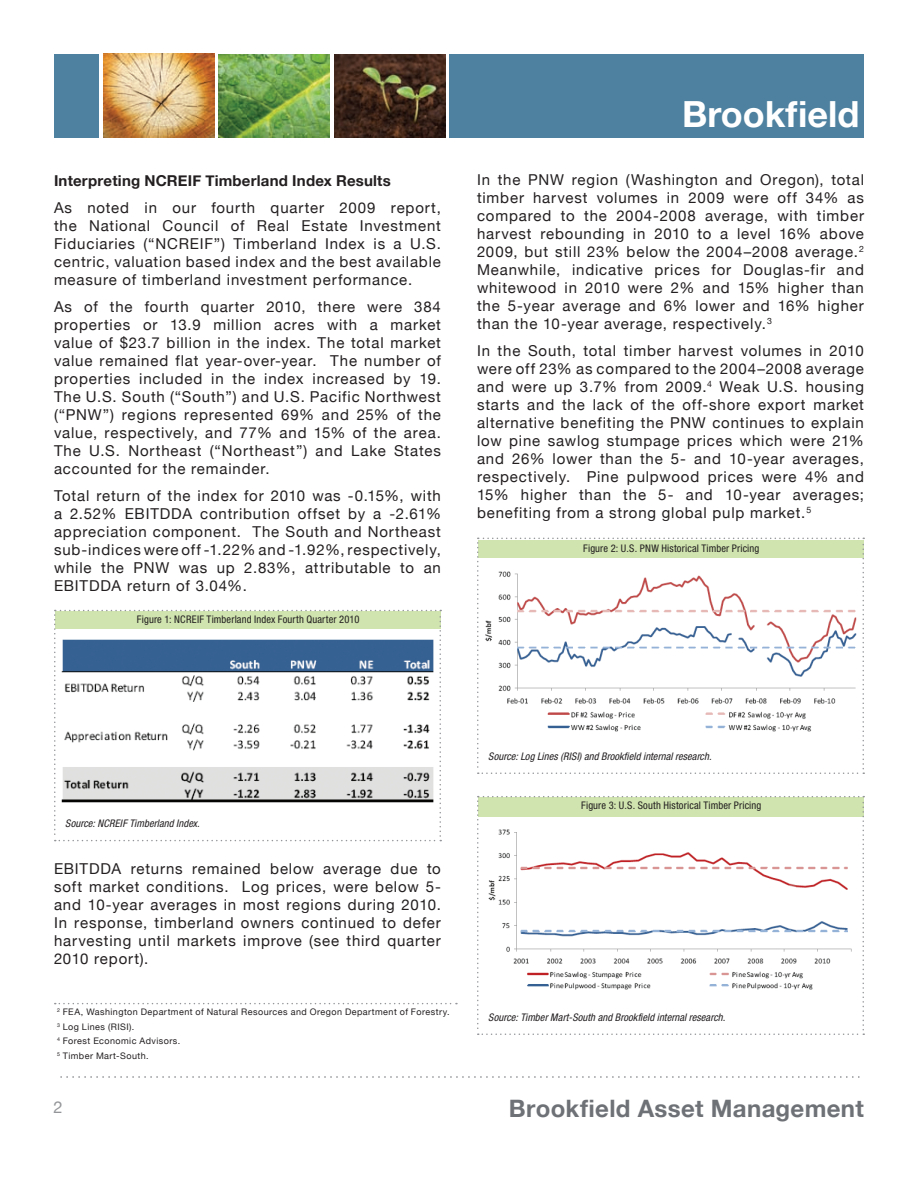
<style>
.page{position:relative;width:918px;height:1188px;background:#fff}
.page>*{position:absolute;margin:0;border:0;box-sizing:border-box;transform-origin:0 0}
.t1{font:700 36px "Helvetica Neue";color:#fff}
.t2{font:700 24px "Helvetica Neue";letter-spacing:.015em;color:#6e7277}
.t3{font:16.5px "Helvetica Neue";color:#939598}
.t4{font:15px/18px "Helvetica Neue";letter-spacing:.055em;color:#231f20;text-align:justify}
.t5{font:700 15px "Helvetica Neue";letter-spacing:.015em;color:#231f20}
.t6{font:italic condensed 10.5px "Helvetica Neue LT Std";letter-spacing:.01em;color:#231f20}
.t7{font:condensed 10.5px "Helvetica Neue LT Std";letter-spacing:.015em;color:#231f20}
.t8{font:9px/14.5px "Helvetica Neue";letter-spacing:.05em;color:#231f20}
</style>
<div class="page">
<svg style="left:60px;top:1076px;width:800px;height:2px"></svg>
<div style="left:450px;top:54px;width:414px;height:84px;background:#4d819f"></div>
<img style="left:103px;top:54px;width:112px;height:84px">
<img style="left:334px;top:54px;width:112px;height:84px">
<img style="left:219px;top:54px;width:111px;height:84px">
<div style="left:54px;top:54px;width:45px;height:84px;background:#4d819f"></div>
<svg style="left:54px;top:610px;width:387px;height:231px"></svg>
<svg style="left:477px;top:538px;width:387px;height:236px"></svg>
<svg style="left:477px;top:796px;width:387px;height:239px"></svg>
<svg style="left:55px;top:1003px;width:402px;height:1px"></svg>
<p class="t5" style="left:54px;top:171px;width:338px">Interpreting NCREIF Timberland Index Results</p>
<p class="t4" style="left:54px;top:198px;width:388px">As noted in our fourth quarter 2009 report, the National Council of Real Estate Investment Fiduciaries (“NCREIF”) Timberland Index is a U.S. centric, valuation based index and the best available measure of timberland investment performance.</p>
<p class="t4" style="left:54px;top:297px;width:388px">As of the fourth quarter 2010, there were 384 properties or 13.9 million acres with a market value of $23.7 billion in the index. The total market value remained flat year-over-year. The number of properties included in the index increased by 19.<br>The U.S. South (“South”) and U.S. Pacific Northwest (“PNW”) regions represented 69% and 25% of the value, respectively, and 77% and 15% of the area.<br>The U.S. Northeast (“Northeast”) and Lake States accounted for the remainder.</p>
<p class="t4" style="left:54px;top:486px;width:389px">Total return of the index for 2010 was -0.15%, with a 2.52% EBITDDA contribution offset by a -2.61% appreciation component. The South and Northeast sub-indices were off -1.22% and -1.92%, respectively, while the PNW was up 2.83%, attributable to an EBITDDA return of 3.04%.</p>
<p class="t7" style="left:137px;top:613px;width:224px">Figure 1: NCREIF Timberland Index Fourth Quarter 2010</p>
<h1 class="t1" style="left:682px;top:92px;width:179px">Brookfield</h1>
<p class="t4" style="left:477px;top:171px;width:389px">In the PNW region (Washington and Oregon), total timber harvest volumes in 2009 were off 34% as compared to the 2004-2008 average, with timber harvest rebounding in 2010 to a level 16% above 2009, but still 23% below the 2004–2008 average.<sup>2<br></sup>Meanwhile, indicative prices for Douglas-fir and whitewood in 2010 were 2% and 15% higher than the 5-year average and 6% lower and 16% higher than the 10-year average, respectively.<sup>3</sup></p>
<p class="t4" style="left:477px;top:342px;width:389px">In the South, total timber harvest volumes in 2010 were off 23% as compared to the 2004–2008 average and were up 3.7% from 2009.<sup>4</sup> Weak U.S. housing starts and the lack of the off-shore export market alternative benefiting the PNW continues to explain low pine sawlog stumpage prices which were 21% and 26% lower than the 5- and 10-year averages, respectively. Pine pulpwood prices were 4% and 15% higher than the 5- and 10-year averages; benefiting from a strong global pulp market.<sup>5</sup></p>
<p class="t7" style="left:583px;top:542px;width:178px">Figure 2: U.S. PNW Historical Timber Pricing</p>
<p class="t6" style="left:65px;top:817px;width:136px">Source: NCREIF Timberland Index.</p>
<p class="t4" style="left:54px;top:859px;width:389px">EBITDDA returns remained below average due to soft market conditions. Log prices, were below 5- and 10-year averages in most regions during 2010.<br>In response, timberland owners continued to defer harvesting until markets improve (see third quarter 2010 report).</p>
<p class="t8" style="left:57px;top:1005px;width:394px"><sup>2</sup> FEA, Washington Department of Natural Resources and Oregon Department of Forestry.<br><sup>3</sup> Log Lines (RISI).<br><sup>4</sup> Forest Economic Advisors.<br><sup>5</sup> Timber Mart-South.</p>
<p class="t6" style="left:488px;top:750px;width:225px">Source: Log Lines (RISI) and Brookfield internal research.</p>
<p class="t7" style="left:581px;top:800px;width:182px">Figure 3: U.S. South Historical Timber Pricing</p>
<p class="t6" style="left:488px;top:1011px;width:239px">Source: Timber Mart-South and Brookfield internal research.</p>
<p class="t3" style="left:53px;top:1098px;width:11px">2</p>
<h2 class="t2" style="left:509px;top:1094px;width:357px">Brookfield Asset Management</h2>
</div>
